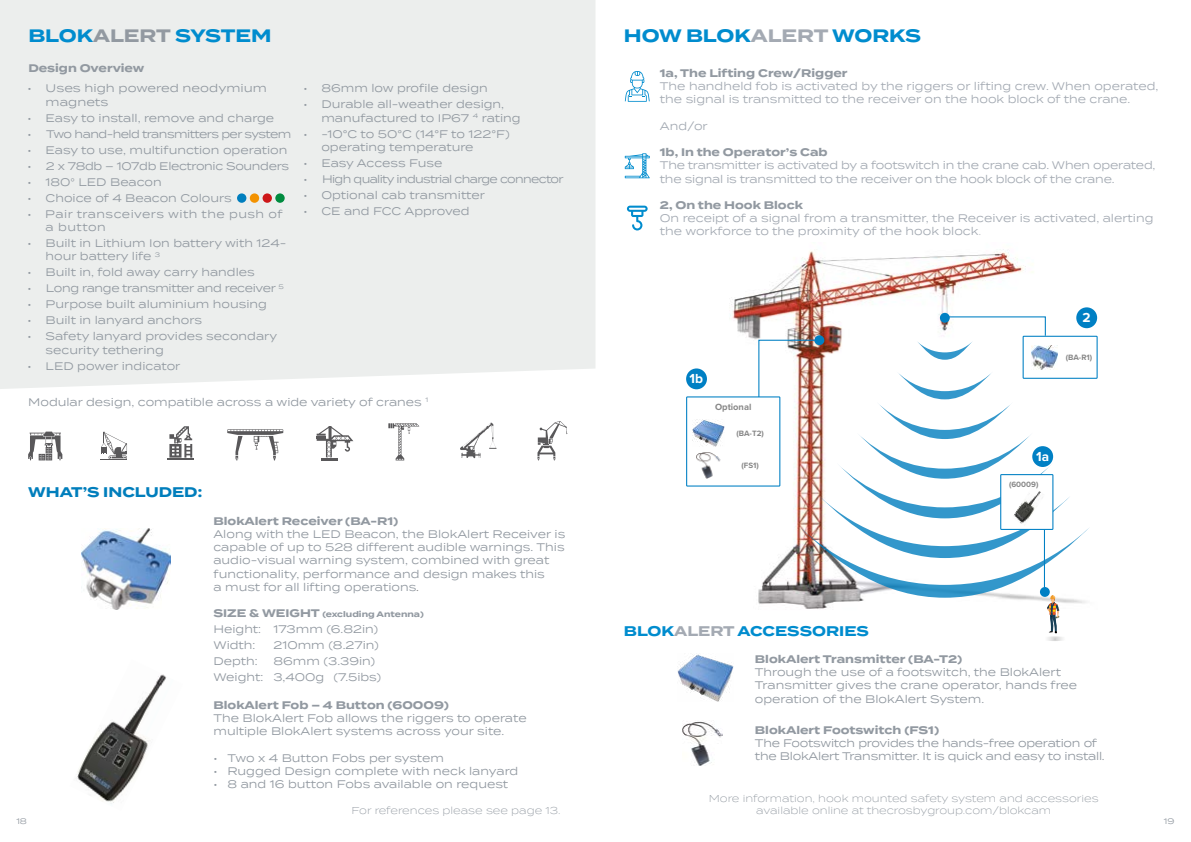
<style>
.page{position:relative;width:1191px;height:842px;background:#fff}
.page>*{position:absolute;margin:0;border:0;box-sizing:border-box;transform-origin:0 0}
.t1{font:700 18px "Termina";color:#008cce}
.t2{font:700 14px "Termina";color:#008cce}
.t3{font:700 14px "Termina";color:#007ebc}
.t4{font:700 13.6px "Proxima Nova";color:#fff}
.t5{font:11px/13.2px "Termina";color:#9299a1}
.t6{font:11px/13.2px "Termina";letter-spacing:-.005em;color:#a4aab3}
.t7{font:700 11px "Termina";color:#9299a1}
.t8{font:11px/13.2px "Termina";letter-spacing:-.02em;color:#9299a1}
.t9{font:11px "Termina";letter-spacing:-.03em;color:#9299a1}
.t10{font:11px/13.2px "Termina";letter-spacing:.04em;color:#9299a1}
.t11{font:11px "Termina";letter-spacing:-.06em;color:#9299a1}
.t12{font:11px "Termina";letter-spacing:-.05em;color:#9299a1}
.t13{font:11px/13.2px "Termina";color:#9299a1;scale:1.04 1}
.t14{font:300 10px/12px "Termina";color:#9299a1;text-align:center}
.t15{font:700 9.4px "Proxima Nova";color:#878787}
.t16{font:700 8px "Termina";color:#9299a1}
.t17{font:700 8px "Proxima Nova";color:#878787}
.t18{font:8px "Termina";color:#9299a1}
.s1{color:#9299a1}
.s2{font-family:"Helvetica LT Std"}
.s3{color:#878787}
.s4{font-size:11px}
.s5{color:#a4aab3}
.s6{color:#c8cad0}
</style>
<div class="page">
<div style="left:0;top:0;width:595px;height:389px;background:#eceeed"></div>
<img style="left:82px;top:528px;width:89px;height:81px">
<img style="left:77px;top:674px;width:90px;height:130px">
<img style="left:686px;top:249px;width:411px;height:141px">
<div style="left:1023px;top:336px;width:74px;height:42px;background:#fff"></div>
<div style="left:1022px;top:336px;width:75px;height:43px;border:1px solid #0080c4"></div>
<div style="left:686px;top:396px;width:94px;height:91px;border:1px solid #0080c4"></div>
<div style="left:940px;top:313px;width:9px;height:10px;background:#0080c4;border-radius:50%"></div>
<img style="left:692px;top:419px;width:32px;height:27px">
<img style="left:696px;top:452px;width:24px;height:26px">
<svg style="left:100px;top:431px;width:27px;height:29px"></svg>
<svg style="left:28px;top:432px;width:34px;height:28px"></svg>
<svg style="left:169px;top:426px;width:23px;height:32px"></svg>
<hr style="left:168px;top:458px;width:26px;height:2px;background:#59585a">
<svg style="left:317px;top:426px;width:36px;height:34px"></svg>
<svg style="left:537px;top:421px;width:30px;height:39px"></svg>
<svg style="left:227px;top:429px;width:56px;height:31px"></svg>
<svg style="left:388px;top:423px;width:31px;height:37px"></svg>
<svg style="left:460px;top:423px;width:36px;height:35px"></svg>
<svg style="left:627px;top:206px;width:20px;height:24px"></svg>
<svg style="left:625px;top:153px;width:25px;height:25px"></svg>
<svg style="left:625px;top:71px;width:24px;height:31px"></svg>
<svg style="left:1039px;top:636px;width:31px;height:5px"></svg>
<svg style="left:758px;top:316px;width:335px;height:317px"></svg>
<div style="left:1032px;top:446px;width:21px;height:21px;background:#0080c4;border-radius:50%"></div>
<div style="left:686px;top:368px;width:21px;height:21px;background:#0080c4;border-radius:50%"></div>
<div style="left:1076px;top:307px;width:21px;height:21px;background:#0080c4;border-radius:50%"></div>
<div style="left:237px;top:193px;width:9px;height:10px;background:#007ebe;border-radius:50%"></div>
<div style="left:250px;top:193px;width:9px;height:10px;background:#f39200;border-radius:50%"></div>
<div style="left:262px;top:193px;width:10px;height:10px;background:#cd1719;border-radius:50%"></div>
<svg style="left:275px;top:193px;width:10px;height:10px"></svg>
<img style="left:677px;top:654px;width:56px;height:47px">
<img style="left:682px;top:721px;width:40px;height:44px">
<h1 class="t1" style="left:28px;top:22px;width:245px">BLOK<span class="s1">ALERT</span> SYSTEM</h1>
<p class="t7" style="left:28px;top:60px;width:117px">Design Overview</p>
<p class="t13" style="left:46px;top:81px;width:214px;text-indent:-18px">• Uses high powered neodymium magnets</p>
<p class="t5" style="left:28px;top:111px;width:248px">• Easy to install, remove and charge</p>
<p class="t12" style="left:28px;top:126px;width:265px">• Two hand-held transmitters per system</p>
<p class="t5" style="left:28px;top:143px;width:261px">• Easy to use, multifunction operation</p>
<p class="t9" style="left:28px;top:158px;width:263px">• 2 x 78db – 107db Electronic Sounders</p>
<p class="t5" style="left:28px;top:175px;width:136px">• 180<span class="s2">°</span> LED Beacon</p>
<p class="t5" style="left:28px;top:191px;width:206px">• Choice of 4 Beacon Colours</p>
<p class="t10" style="left:46px;top:207px;width:239px;text-indent:-18px">• Pair transceivers with the push of a button</p>
<p class="t5" style="left:46px;top:236px;width:242px;text-indent:-18px">• Built in Lithium Ion battery with 124- hour battery life <sup>3</sup></p>
<p class="t5" style="left:28px;top:265px;width:229px">• Built in, fold away carry handles</p>
<p class="t9" style="left:28px;top:280px;width:258px">• Long range transmitter and receiver <sup>5</sup></p>
<p class="t5" style="left:28px;top:297px;width:241px">• Purpose built aluminium housing</p>
<p class="t5" style="left:28px;top:313px;width:176px">• Built in lanyard anchors</p>
<p class="t5" style="left:46px;top:330px;width:233px;text-indent:-18px">• Safety lanyard provides secondary security tethering</p>
<p class="t5" style="left:28px;top:359px;width:154px">• LED power indicator</p>
<p class="t5" style="left:303px;top:81px;width:186px">• 86mm low profile design</p>
<p class="t5" style="left:321px;top:98px;width:201px;text-indent:-18px">• Durable all-weather design, manufactured to IP67 <sup>4</sup> rating</p>
<p class="t5" style="left:321px;top:127px;width:190px;text-indent:-18px">• -10°C to 50°C (14°F to 122°F) operating temperature</p>
<p class="t5" style="left:303px;top:156px;width:141px">• Easy Access Fuse</p>
<p class="t11" style="left:303px;top:171px;width:262px">• High quality industrial charge connector</p>
<p class="t5" style="left:303px;top:188px;width:183px">• Optional cab transmitter</p>
<p class="t5" style="left:303px;top:204px;width:168px">• CE and FCC Approved</p>
<p class="t5" style="left:28px;top:395px;width:401px">Modular design, compatible across a wide variety of cranes <sup>1</sup></p>
<p class="t3" style="left:28px;top:481px;width:175px">WHAT’S INCLUDED:</p>
<p class="t7" style="left:213px;top:513px;width:186px">BlokAlert Receiver (BA-R1)</p>
<p class="t5" style="left:213px;top:527px;width:353px">Along with the LED Beacon, the BlokAlert Receiver is capable of up to 528 different audible warnings. This audio-visual warning system, combined with great functionality, performance and design makes this<br>a must for all lifting operations<span class="s3">.</span></p>
<p class="t16" style="left:213px;top:608px;width:212px"><span class="s4">SIZE &amp; WEIGHT</span> (excluding Antenna)</p>
<p class="t5" style="left:213px;top:621px;width:166px;line-height:16px">Height: 173mm (6.82in)<br>Width:</p>
<p class="t5" style="left:273px;top:638px;width:107px">210mm (8.27in)</p>
<p class="t5" style="left:213px;top:654px;width:46px">Depth:</p>
<p class="t5" style="left:213px;top:653px;width:169px;line-height:16px;text-indent:60px">86mm (3.39in)<br>Weight: 3,400g (7.5ibs)</p>
<p class="t7" style="left:213px;top:697px;width:237px">BlokAlert Fob – 4 Button (60009)</p>
<p class="t5" style="left:213px;top:711px;width:315px">The BlokAlert Fob allows the riggers to operate multiple BlokAlert systems across your site.</p>
<p class="t5" style="left:213px;top:751px;width:232px">• Two x 4 Button Fobs per system</p>
<p class="t5" style="left:213px;top:764px;width:306px">• Rugged Design complete with neck lanyard</p>
<p class="t5" style="left:213px;top:777px;width:296px">• 8 and 16 button Fobs available on request</p>
<h1 class="t1" style="left:624px;top:22px;width:299px">HOW BLOK<span class="s5">ALERT</span> WORKS</h1>
<p class="t7" style="left:660px;top:65px;width:189px">1a, The Lifting Crew/Rigger</p>
<p class="t6" style="left:660px;top:79px;width:500px">The handheld fob is activated by the riggers or lifting crew. When operated, the signal is transmitted to the receiver on the hook block of the crane.</p>
<p class="t6" style="left:660px;top:119px;width:49px">And/or</p>
<p class="t7" style="left:660px;top:144px;width:169px">1b, In the Operator’s Cab</p>
<p class="t6" style="left:660px;top:158px;width:497px">The transmitter is activated by a footswitch in the crane cab. When operated, the signal is transmitted to the receiver on the hook block of the crane.</p>
<p class="t7" style="left:660px;top:197px;width:145px">2, On the Hook Block</p>
<p class="t6" style="left:660px;top:211px;width:495px">On receipt of a signal from a transmitter, the Receiver is activated, alerting the workforce to the proximity of the hook block<span class="s6">.</span></p>
<p class="t4" style="left:1082px;top:308px;width:10px">2</p>
<p class="t4" style="left:689px;top:369px;width:15px">1b</p>
<p class="t15" style="left:715px;top:400px;width:38px">Optional</p>
<p class="t17" style="left:736px;top:427px;width:29px">(BA-T2)</p>
<p class="t17" style="left:741px;top:460px;width:19px">(FS1)</p>
<p class="t2" style="left:624px;top:620px;width:247px">BLOK<span class="s5">ALERT</span> ACCESSORIES</p>
<p class="t17" style="left:1065px;top:352px;width:28px">(BA-R1)</p>
<p class="t4" style="left:1036px;top:446px;width:14px">1a</p>
<p class="t17" style="left:1009px;top:478px;width:31px">(60009)</p>
<p class="t7" style="left:755px;top:651px;width:209px">BlokAlert Transmitter (BA-T2)</p>
<p class="t5" style="left:755px;top:665px;width:324px">Through the use of a footswitch, the BlokAlert<br>Transmitter gives the crane operator, hands free operation of the BlokAlert System.</p>
<p class="t7" style="left:755px;top:722px;width:186px">BlokAlert Footswitch (FS1)</p>
<p class="t8" style="left:755px;top:736px;width:351px">The Footswitch provides the hands-free operation of the BlokAlert Transmitter. It is quick and easy to install.</p>
<p class="t14" style="left:709px;top:792px;width:391px">More information, hook mounted safety system and accessories available online at thecrosbygroup.com/blokcam</p>
<p class="t14" style="left:351px;top:804px;width:211px">For references please see page 13.</p>
<p class="t18" style="left:17px;top:816px;width:12px">18</p>
<p class="t18" style="left:1164px;top:816px;width:12px">19</p>
</div>
